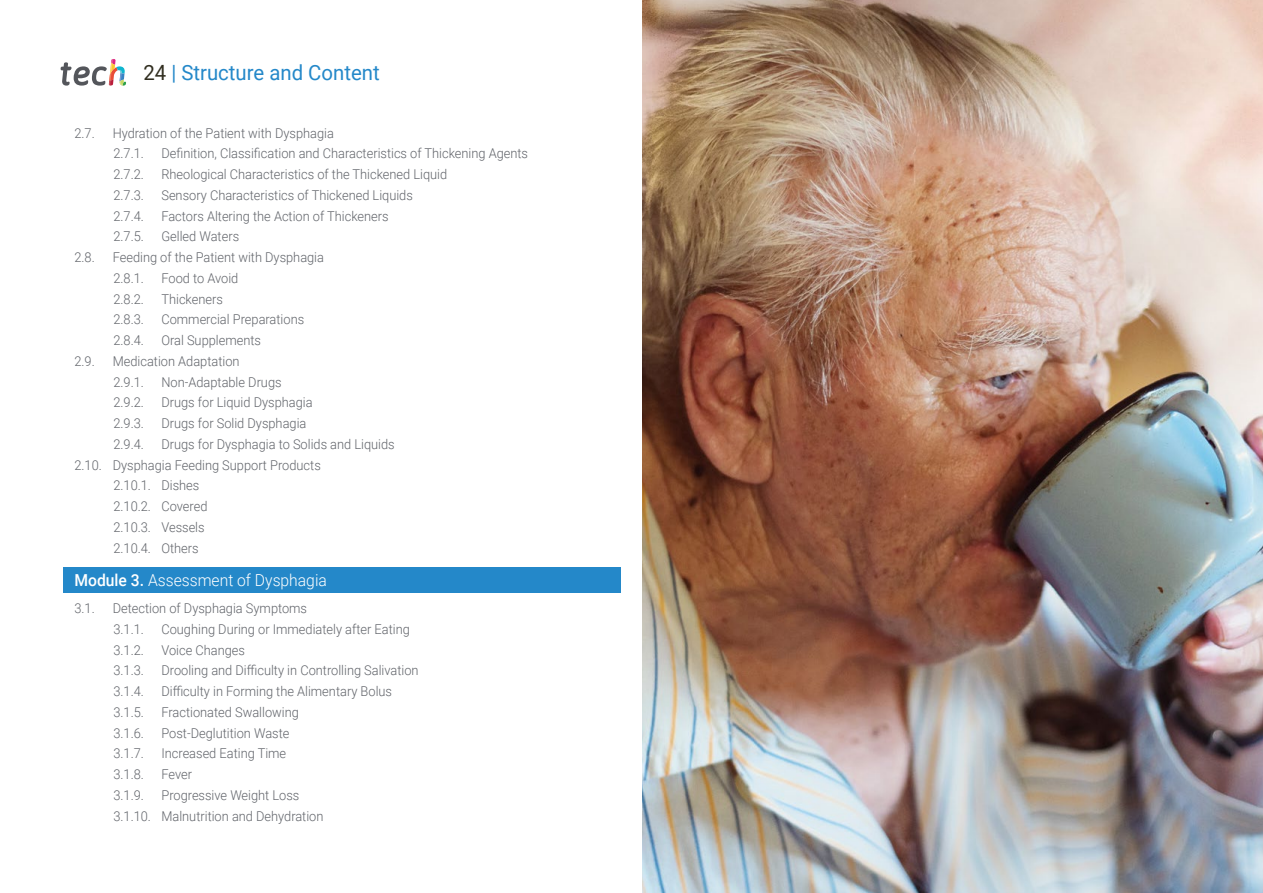
<style>
.page{position:relative;width:1263px;height:893px;background:#fff}
.page>*{position:absolute;margin:0;border:0;box-sizing:border-box;transform-origin:0 0}
.t1{font:21px "Roboto";color:#2488c9}
.t2{font:300 16.5px "Roboto";color:#fff;scale:.95 1}
.t3{font:300 13.5px/20.7px "Roboto";color:#61646a;scale:.95 1}
.s1{color:#312e20}
.s2{font-weight:500}
</style>
<div class="page">
<svg style="left:61px;top:59px;width:65px;height:27px"></svg>
<div style="left:63px;top:567px;width:558px;height:25px;background:#2488c9"></div>
<img style="left:642px;top:0;width:621px;height:893px">
<h1 class="t1" style="left:144px;top:57px;width:238px"><span class="s1">24</span> | Structure and Content</h1>
<p class="t3" style="left:74px;top:122px;width:23px">2.7.</p>
<p class="t3" style="left:113px;top:122px;width:234px">Hydration of the Patient with Dysphagia<br>2.7.1.</p>
<p class="t3" style="left:161px;top:143px;width:387px">Definition, Classification and Characteristics of Thickening Agents</p>
<p class="t3" style="left:113px;top:164px;width:34px">2.7.2.</p>
<p class="t3" style="left:161px;top:164px;width:302px">Rheological Characteristics of the Thickened Liquid</p>
<p class="t3" style="left:113px;top:184px;width:34px">2.7.3.</p>
<p class="t3" style="left:161px;top:184px;width:266px">Sensory Characteristics of Thickened Liquids</p>
<p class="t3" style="left:113px;top:205px;width:34px">2.7.4.</p>
<p class="t3" style="left:161px;top:205px;width:241px">Factors Altering the Action of Thickeners</p>
<p class="t3" style="left:113px;top:226px;width:34px">2.7.5.</p>
<p class="t3" style="left:161px;top:226px;width:83px">Gelled Waters</p>
<p class="t3" style="left:74px;top:247px;width:23px">2.8.</p>
<p class="t3" style="left:113px;top:247px;width:224px">Feeding of the Patient with Dysphagia<br>2.8.1.</p>
<p class="t3" style="left:161px;top:267px;width:82px">Food to Avoid</p>
<p class="t3" style="left:113px;top:288px;width:34px">2.8.2.</p>
<p class="t3" style="left:161px;top:288px;width:66px">Thickeners</p>
<p class="t3" style="left:113px;top:309px;width:34px">2.8.3.</p>
<p class="t3" style="left:161px;top:309px;width:152px">Commercial Preparations</p>
<p class="t3" style="left:113px;top:330px;width:34px">2.8.4.</p>
<p class="t3" style="left:161px;top:330px;width:106px">Oral Supplements</p>
<p class="t3" style="left:74px;top:350px;width:23px">2.9.</p>
<p class="t3" style="left:113px;top:350px;width:135px">Medication Adaptation<br>2.9.1.</p>
<p class="t3" style="left:161px;top:371px;width:128px">Non-Adaptable Drugs</p>
<p class="t3" style="left:113px;top:392px;width:34px">2.9.2.</p>
<p class="t3" style="left:161px;top:392px;width:161px">Drugs for Liquid Dysphagia</p>
<p class="t3" style="left:113px;top:413px;width:34px">2.9.3.</p>
<p class="t3" style="left:161px;top:413px;width:154px">Drugs for Solid Dysphagia</p>
<p class="t3" style="left:113px;top:433px;width:34px">2.9.4.</p>
<p class="t3" style="left:161px;top:433px;width:247px">Drugs for Dysphagia to Solids and Liquids</p>
<p class="t3" style="left:74px;top:454px;width:261px">2.10. Dysphagia Feeding Support Products</p>
<p class="t3" style="left:113px;top:475px;width:92px">2.10.1. Dishes</p>
<p class="t3" style="left:113px;top:496px;width:101px">2.10.2. Covered</p>
<p class="t3" style="left:113px;top:516px;width:98px">2.10.3. Vessels</p>
<p class="t3" style="left:113px;top:537px;width:91px">2.10.4. Others</p>
<p class="t2" style="left:74px;top:568px;width:267px"><span class="s2">Module 3.</span> Assessment of Dysphagia</p>
<p class="t3" style="left:74px;top:597px;width:23px">3.1.</p>
<p class="t3" style="left:113px;top:597px;width:206px">Detection of Dysphagia Symptoms<br>3.1.1.</p>
<p class="t3" style="left:161px;top:618px;width:263px">Coughing During or Immediately after Eating</p>
<p class="t3" style="left:113px;top:639px;width:34px">3.1.2.</p>
<p class="t3" style="left:161px;top:639px;width:89px">Voice Changes</p>
<p class="t3" style="left:113px;top:660px;width:34px">3.1.3.</p>
<p class="t3" style="left:161px;top:660px;width:272px">Drooling and Difficulty in Controlling Salivation</p>
<p class="t3" style="left:113px;top:680px;width:34px">3.1.4.</p>
<p class="t3" style="left:161px;top:680px;width:244px">Difficulty in Forming the Alimentary Bolus</p>
<p class="t3" style="left:113px;top:701px;width:34px">3.1.5.</p>
<p class="t3" style="left:161px;top:701px;width:146px">Fractionated Swallowing</p>
<p class="t3" style="left:113px;top:722px;width:34px">3.1.6.</p>
<p class="t3" style="left:161px;top:722px;width:136px">Post-Deglutition Waste</p>
<p class="t3" style="left:113px;top:743px;width:34px">3.1.7.</p>
<p class="t3" style="left:161px;top:743px;width:133px">Increased Eating Time</p>
<p class="t3" style="left:113px;top:763px;width:34px">3.1.8.</p>
<p class="t3" style="left:161px;top:763px;width:34px">Fever</p>
<p class="t3" style="left:113px;top:784px;width:34px">3.1.9.</p>
<p class="t3" style="left:113px;top:784px;width:223px;text-indent:48px">Progressive Weight Loss<br>3.1.10. Malnutrition and Dehydration</p>
</div>
